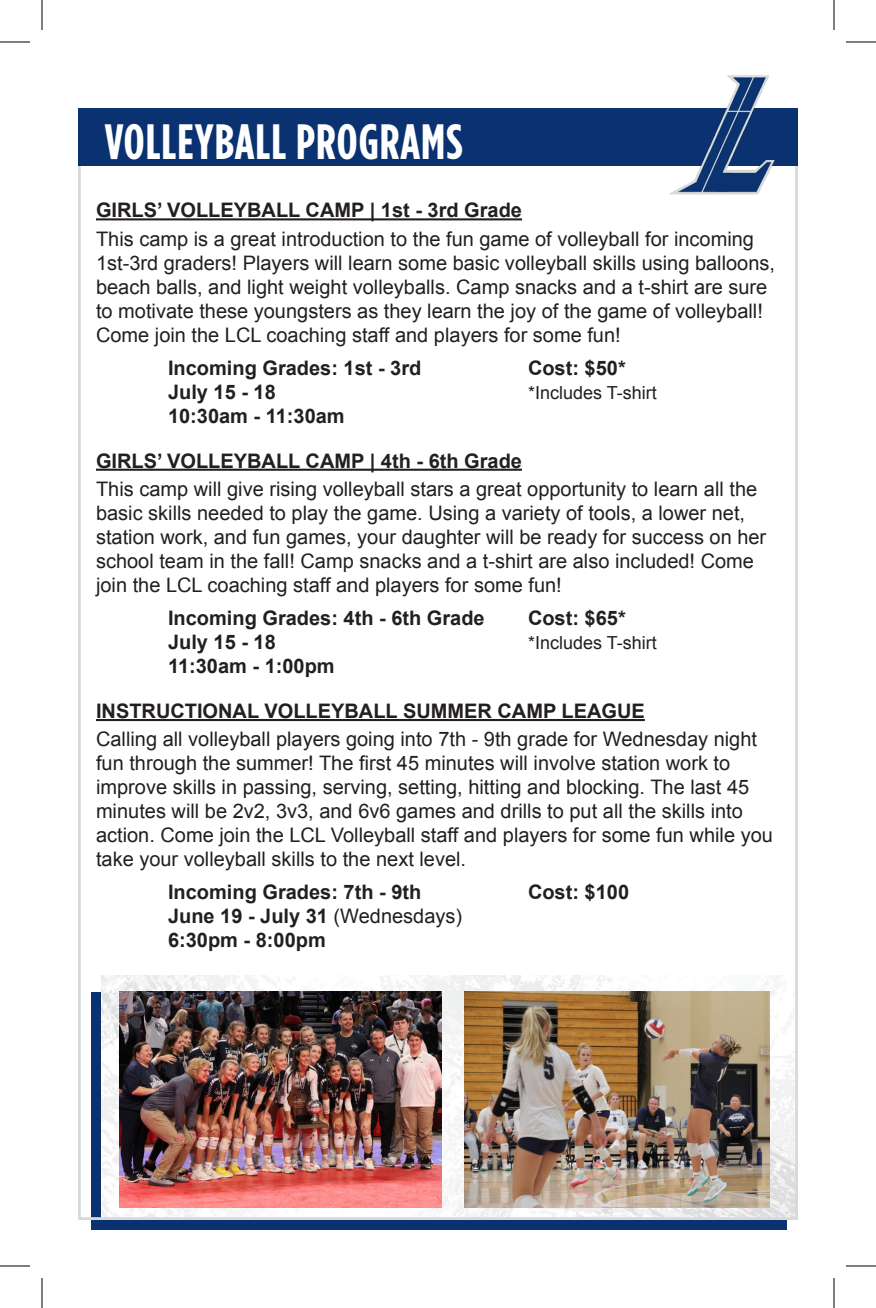
<style>
.page{position:relative;width:876px;height:1308px;background:#fff}
.page>*{position:absolute;margin:0;border:0;box-sizing:border-box;transform-origin:0 0}
.t1{font:700 49.6px "Gotham Cond";letter-spacing:.02em;color:#fff}
.Paragraph_Style_1{font:20px/24px "Arial";color:#231f20}
.Heading{font:700 20px "Arial";color:#231f20}
.Paragraph_Style_1-2{font:700 20px/24px "Arial";color:#231f20}
.t2{font:18px "Arial";color:#231f20}
.s1{font-weight:400}
</style>
<div class="page">
<svg style="left:91px;top:992px;width:695px;height:238px;background:#3c5a8a"></svg>
<img style="left:101px;top:975px;width:693px;height:241px">
<div style="left:78px;top:108px;width:720px;height:58px;background:#0b3270"></div>
<hr style="left:96px;top:218px;width:426px;height:2px;background:#231f20">
<hr style="left:96px;top:469px;width:426px;height:2px;background:#231f20">
<hr style="left:96px;top:719px;width:549px;height:2px;background:#231f20">
<img style="left:120px;top:992px;width:322px;height:215px">
<img style="left:464px;top:992px;width:306px;height:215px">
<img style="left:669px;top:75px;width:106px;height:120px">
<hr style="left:0;top:42px;width:30px;height:1px;background:#000">
<hr style="left:846px;top:42px;width:30px;height:1px;background:#000">
<hr style="left:0;top:1266px;width:30px;height:1px;background:#000">
<hr style="left:846px;top:1266px;width:30px;height:1px;background:#000">
<hr style="left:42px;top:0;width:1px;height:30px;background:#000">
<hr style="left:42px;top:1278px;width:1px;height:30px;background:#000">
<hr style="left:834px;top:0;width:1px;height:30px;background:#000">
<hr style="left:834px;top:1278px;width:1px;height:30px;background:#000">
<p class="t1" style="left:105px;top:112px;width:359px">VOLLEYBALL PROGRAMS</p>
<p class="Heading" style="left:96px;top:197px;width:428px">GIRLS’ VOLLEYBALL CAMP | 1st - 3rd Grade</p>
<p class="Paragraph_Style_1" style="left:96px;top:227px;width:681px">This camp is a great introduction to the fun game of volleyball for incoming 1st-3rd graders! Players will learn some basic volleyball skills using balloons, beach balls, and light weight volleyballs. Camp snacks and a t-shirt are sure to motivate these youngsters as they learn the joy of the game of volleyball!<br>Come join the LCL coaching staff and players for some fun!</p>
<p class="Heading" style="left:168px;top:354px;width:255px">Incoming Grades: 1st - 3rd</p>
<p class="Heading" style="left:528px;top:354px;width:99px">Cost: $50*</p>
<p class="Heading" style="left:168px;top:378px;width:109px">July 15 - 18</p>
<p class="t2" style="left:528px;top:380px;width:130px">*Includes T-shirt</p>
<p class="Heading" style="left:168px;top:402px;width:178px">10:30am - 11:30am</p>
<p class="Heading" style="left:96px;top:447px;width:428px">GIRLS’ VOLLEYBALL CAMP | 4th - 6th Grade</p>
<p class="Paragraph_Style_1" style="left:96px;top:477px;width:672px">This camp will give rising volleyball stars a great opportunity to learn all the basic skills needed to play the game. Using a variety of tools, a lower net, station work, and fun games, your daughter will be ready for success on her school team in the fall! Camp snacks and a t-shirt are also included! Come join the LCL coaching staff and players for some fun!</p>
<p class="Heading" style="left:168px;top:605px;width:318px">Incoming Grades: 4th - 6th Grade</p>
<p class="Heading" style="left:528px;top:605px;width:99px">Cost: $65*</p>
<p class="Heading" style="left:168px;top:629px;width:109px">July 15 - 18</p>
<p class="t2" style="left:528px;top:631px;width:130px">*Includes T-shirt</p>
<p class="Heading" style="left:168px;top:653px;width:168px">11:30am - 1:00pm</p>
<p class="Heading" style="left:96px;top:698px;width:550px">INSTRUCTIONAL VOLLEYBALL SUMMER CAMP LEAGUE</p>
<p class="Paragraph_Style_1" style="left:96px;top:727px;width:679px">Calling all volleyball players going into 7th - 9th grade for Wednesday night fun through the summer! The first 45 minutes will involve station work to improve skills in passing, serving, setting, hitting and blocking. The last 45 minutes will be 2v2, 3v3, and 6v6 games and drills to put all the skills into action. Come join the LCL Volleyball staff and players for some fun while you take your volleyball skills to the next level.</p>
<p class="Paragraph_Style_1-2" style="left:168px;top:881px;width:255px">Incoming Grades: 7th - 9th</p>
<p class="Paragraph_Style_1-2" style="left:528px;top:881px;width:103px">Cost: $100</p>
<p class="Paragraph_Style_1-2" style="left:168px;top:905px;width:296px">June 19 - July 31 <span class="s1">(Wednesdays)<br></span>6:30pm - 8:00pm</p>
</div>
